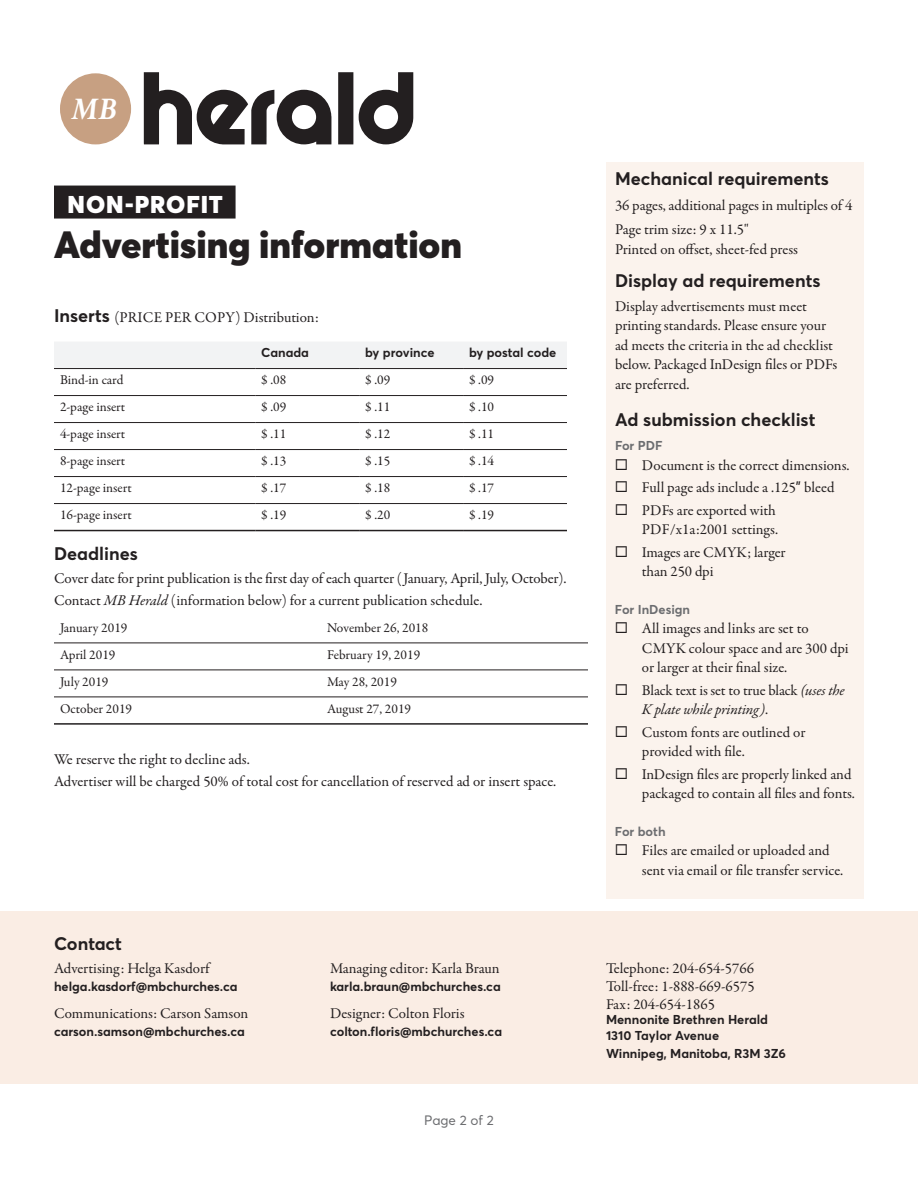
<style>
.page{position:relative;width:918px;height:1188px;background:#fff}
.page>*{position:absolute;margin:0;border:0;box-sizing:border-box;transform-origin:0 0}
.t1{font:900 37.5px "Averta Std";color:#231f20}
.t2{font:italic 700 33.75px "Mrs Eaves OT";color:#fff}
.t3{font:900 24px "Averta Std";letter-spacing:.035em;color:#fff}
.subhead{font:700 18px "Averta Std";color:#231f20}
.body{font:700 18px "Averta Std";color:#231f20}
.body-2{font:15px/19.5px "Garamond Premr Pro";letter-spacing:-.005em;color:#231f20}
.t4{font:italic 15px/19.5px "Garamond Premr Pro";letter-spacing:-.015em;color:#231f20}
.subhead-2{font:15px "Garamond Premr Pro";color:#231f20}
.t5{font:13.5px "Garamond Premr Pro";color:#231f20}
.t6{font:13.5px "Averta Std";color:#6c6d70}
.body-3{font:700 12.75px/15.3px "Averta Std";color:#231f20}
.t7{font:700 12.75px "Averta Std";color:#6c6d70}
.s1{font-family:"Averta Std";font-weight:700;font-size:18px}
.s2{font-style:italic}
.s3{font-family:"Averta Std"}
.s4{font-style:normal}
</style>
<div class="page">
<div style="left:606px;top:162px;width:258px;height:737px;background:#fbf3ed"></div>
<div style="left:54px;top:186px;width:182px;height:33px;background:#231f20"></div>
<div style="left:54px;top:342px;width:513px;height:26px;background:#f2f3f4"></div>
<hr style="left:54px;top:368px;width:201px;height:1px;background:#231f20">
<hr style="left:255px;top:368px;width:104px;height:1px;background:#231f20">
<hr style="left:359px;top:368px;width:104px;height:1px;background:#231f20">
<hr style="left:463px;top:368px;width:104px;height:1px;background:#231f20">
<hr style="left:54px;top:530px;width:201px;height:1px;background:#231f20">
<hr style="left:255px;top:530px;width:104px;height:1px;background:#231f20">
<hr style="left:359px;top:530px;width:104px;height:1px;background:#231f20">
<hr style="left:463px;top:530px;width:104px;height:1px;background:#231f20">
<hr style="left:54px;top:395px;width:201px;height:1px;background:#231f20">
<hr style="left:255px;top:395px;width:104px;height:1px;background:#231f20">
<hr style="left:359px;top:395px;width:104px;height:1px;background:#231f20">
<hr style="left:463px;top:395px;width:104px;height:1px;background:#231f20">
<hr style="left:54px;top:422px;width:201px;height:1px;background:#231f20">
<hr style="left:255px;top:422px;width:104px;height:1px;background:#231f20">
<hr style="left:359px;top:422px;width:104px;height:1px;background:#231f20">
<hr style="left:463px;top:422px;width:104px;height:1px;background:#231f20">
<hr style="left:54px;top:449px;width:201px;height:1px;background:#231f20">
<hr style="left:255px;top:449px;width:104px;height:1px;background:#231f20">
<hr style="left:359px;top:449px;width:104px;height:1px;background:#231f20">
<hr style="left:463px;top:449px;width:104px;height:1px;background:#231f20">
<hr style="left:54px;top:476px;width:201px;height:1px;background:#231f20">
<hr style="left:255px;top:476px;width:104px;height:1px;background:#231f20">
<hr style="left:359px;top:476px;width:104px;height:1px;background:#231f20">
<hr style="left:463px;top:476px;width:104px;height:1px;background:#231f20">
<hr style="left:54px;top:503px;width:201px;height:1px;background:#231f20">
<hr style="left:255px;top:503px;width:104px;height:1px;background:#231f20">
<hr style="left:359px;top:503px;width:104px;height:1px;background:#231f20">
<hr style="left:463px;top:503px;width:104px;height:1px;background:#231f20">
<hr style="left:54px;top:697px;width:267px;height:1px;background:#231f20">
<hr style="left:321px;top:697px;width:267px;height:1px;background:#231f20">
<hr style="left:54px;top:723px;width:267px;height:2px;background:#231f20">
<hr style="left:321px;top:723px;width:267px;height:2px;background:#231f20">
<hr style="left:54px;top:670px;width:267px;height:1px;background:#231f20">
<hr style="left:321px;top:670px;width:267px;height:1px;background:#231f20">
<hr style="left:54px;top:643px;width:267px;height:1px;background:#231f20">
<hr style="left:321px;top:643px;width:267px;height:1px;background:#231f20">
<div style="left:0;top:912px;width:918px;height:172px;background:#faede4"></div>
<div style="left:60px;top:73px;width:71px;height:71px;background:#c7a082;border-radius:50%"></div>
<svg style="left:359px;top:72px;width:54px;height:72px"></svg>
<svg style="left:338px;top:72px;width:15px;height:72px"></svg>
<svg style="left:144px;top:72px;width:187px;height:72px"></svg>
<p class="t2" style="left:72px;top:91px;width:46px">MB</p>
<p class="t3" style="left:68px;top:189px;width:157px">NON-PROFIT</p>
<p class="t1" style="left:54px;top:220px;width:410px">Advertising information</p>
<p class="subhead-2" style="left:54px;top:308px;width:266px"><span class="s1">Inserts</span> (PRICE PER COPY) Distribution:</p>
<p class="body-3" style="left:261px;top:345px;width:49px">Canada</p>
<p class="body-3" style="left:365px;top:345px;width:71px">by province</p>
<p class="body-3" style="left:469px;top:345px;width:89px">by postal code</p>
<p class="t5" style="left:60px;top:372px;width:65px">Bind-in card</p>
<p class="t5" style="left:261px;top:372px;width:27px">$ .08</p>
<p class="t5" style="left:365px;top:372px;width:27px">$ .09</p>
<p class="t5" style="left:469px;top:372px;width:27px">$ .09</p>
<p class="t5" style="left:60px;top:399px;width:67px">2-page insert</p>
<p class="t5" style="left:261px;top:399px;width:27px">$ .09</p>
<p class="t5" style="left:365px;top:399px;width:27px">$ .11</p>
<p class="t5" style="left:469px;top:399px;width:27px">$ .10</p>
<p class="t5" style="left:60px;top:426px;width:67px">4-page insert</p>
<p class="t5" style="left:261px;top:426px;width:27px">$ .11</p>
<p class="t5" style="left:365px;top:426px;width:27px">$ .12</p>
<p class="t5" style="left:469px;top:426px;width:27px">$ .11</p>
<p class="t5" style="left:60px;top:453px;width:67px">8-page insert</p>
<p class="t5" style="left:261px;top:453px;width:27px">$ .13</p>
<p class="t5" style="left:365px;top:453px;width:27px">$ .15</p>
<p class="t5" style="left:469px;top:453px;width:27px">$ .14</p>
<p class="t5" style="left:60px;top:480px;width:73px">12-page insert</p>
<p class="t5" style="left:261px;top:480px;width:27px">$ .17</p>
<p class="t5" style="left:365px;top:480px;width:27px">$ .18</p>
<p class="t5" style="left:469px;top:480px;width:27px">$ .17</p>
<p class="t5" style="left:60px;top:507px;width:73px">16-page insert</p>
<p class="t5" style="left:261px;top:507px;width:27px">$ .19</p>
<p class="t5" style="left:365px;top:507px;width:27px">$ .20</p>
<p class="t5" style="left:469px;top:507px;width:27px">$ .19</p>
<p class="subhead" style="left:54px;top:543px;width:85px">Deadlines</p>
<p class="body-2" style="left:54px;top:569px;width:514px">Cover date for print publication is the first day of each quarter ( January, April, July, October).</p>
<p class="body-2" style="left:54px;top:591px;width:430px">Contact <span class="s2">MB Herald</span> (information below) for a current publication schedule.</p>
<p class="t5" style="left:60px;top:619px;width:69px">January 2019</p>
<p class="t5" style="left:327px;top:619px;width:103px">November 26, 2018</p>
<p class="t5" style="left:60px;top:646px;width:57px">April 2019</p>
<p class="t5" style="left:327px;top:646px;width:95px">February 19, 2019</p>
<p class="t5" style="left:60px;top:673px;width:50px">July 2019</p>
<p class="t5" style="left:327px;top:673px;width:71px">May 28, 2019</p>
<p class="t5" style="left:60px;top:700px;width:74px">October 2019</p>
<p class="t5" style="left:327px;top:700px;width:86px">August 27, 2019</p>
<p class="body-2" style="left:54px;top:750px;width:197px">We reserve the right to decline ads.</p>
<p class="body-2" style="left:54px;top:772px;width:504px">Advertiser will be charged 50% of total cost for cancellation of reserved ad or insert space.</p>
<p class="subhead" style="left:54px;top:932px;width:69px">Contact</p>
<p class="body-2" style="left:54px;top:959px;width:157px">Advertising: Helga Kasdorf</p>
<p class="body-3" style="left:54px;top:978px;width:185px">helga.kasdorf@mbchurches.ca</p>
<p class="body-2" style="left:54px;top:1004px;width:196px">Communications: Carson Samson</p>
<p class="body-3" style="left:54px;top:1023px;width:193px">carson.samson@mbchurches.ca</p>
<p class="body-2" style="left:330px;top:959px;width:171px">Managing editor: Karla Braun</p>
<p class="body-3" style="left:330px;top:979px;width:172px">karla.braun@mbchurches.ca</p>
<p class="body-2" style="left:330px;top:1004px;width:136px">Designer: Colton Floris</p>
<p class="body-3" style="left:330px;top:1024px;width:174px">colton.floris@mbchurches.ca</p>
<p class="t6" style="left:424px;top:1112px;width:71px">Page 2 of 2</p>
<p class="body" style="left:615px;top:167px;width:216px">Mechanical requirements</p>
<p class="body-2" style="left:615px;top:196px;width:239px">36 pages, additional pages in multiples of 4</p>
<p class="body-2" style="left:615px;top:220px;width:184px">Page trim size: 9 x 11.5"<br>Printed on offset, sheet-fed press</p>
<p class="subhead" style="left:615px;top:269px;width:207px">Display ad requirements</p>
<p class="body-2" style="left:615px;top:297px;width:224px">Display advertisements must meet printing standards. Please ensure your ad meets the criteria in the ad checklist below. Packaged InDesign files or PDFs are preferred.</p>
<p class="subhead" style="left:615px;top:409px;width:202px">Ad submission checklist</p>
<p class="t7" style="left:615px;top:438px;width:49px">For PDF</p>
<p class="body-2" style="left:642px;top:456px;width:209px">Document is the correct dimensions.</p>
<p class="body-2" style="left:642px;top:478px;width:194px">Full page ads include a .125<span class="s3">"</span> bleed</p>
<p class="body-2" style="left:642px;top:501px;width:138px">PDFs are exported with<br>PDF/x1a:2001 settings.</p>
<p class="body-2" style="left:642px;top:543px;width:145px">Images are CMYK; larger than 250 dpi</p>
<p class="t7" style="left:615px;top:601px;width:77px">For InDesign</p>
<p class="body-2" style="left:642px;top:619px;width:208px">All images and links are set to<br>CMYK colour space and are 300 dpi or larger at their final size.</p>
<p class="t4" style="left:642px;top:681px;width:204px"><span class="s4">Black text is set to true black</span> (uses the<br>K plate while printing)<span class="s4">.</span></p>
<p class="body-2" style="left:642px;top:723px;width:165px">Custom fonts are outlined or provided with file.</p>
<p class="body-2" style="left:642px;top:765px;width:215px">InDesign files are properly linked and packaged to contain all files and fonts.</p>
<p class="t7" style="left:615px;top:823px;width:52px">For both</p>
<p class="body-2" style="left:642px;top:841px;width:203px">Files are emailed or uploaded and sent via email or file transfer service.</p>
<p class="body-2" style="left:606px;top:960px;width:150px;line-height:18px;text-align:justify">Telephone: 204-654-5766<br>Toll-free: 1-888-669-6575<br>Fax: 204-654-1865</p>
<p class="body-3" style="left:606px;top:1012px;width:164px">Mennonite Brethren Herald<br>1310 Taylor Avenue</p>
<p class="body-3" style="left:606px;top:1045px;width:181px">Winnipeg, Manitoba, R3M 3Z6</p>
</div>
